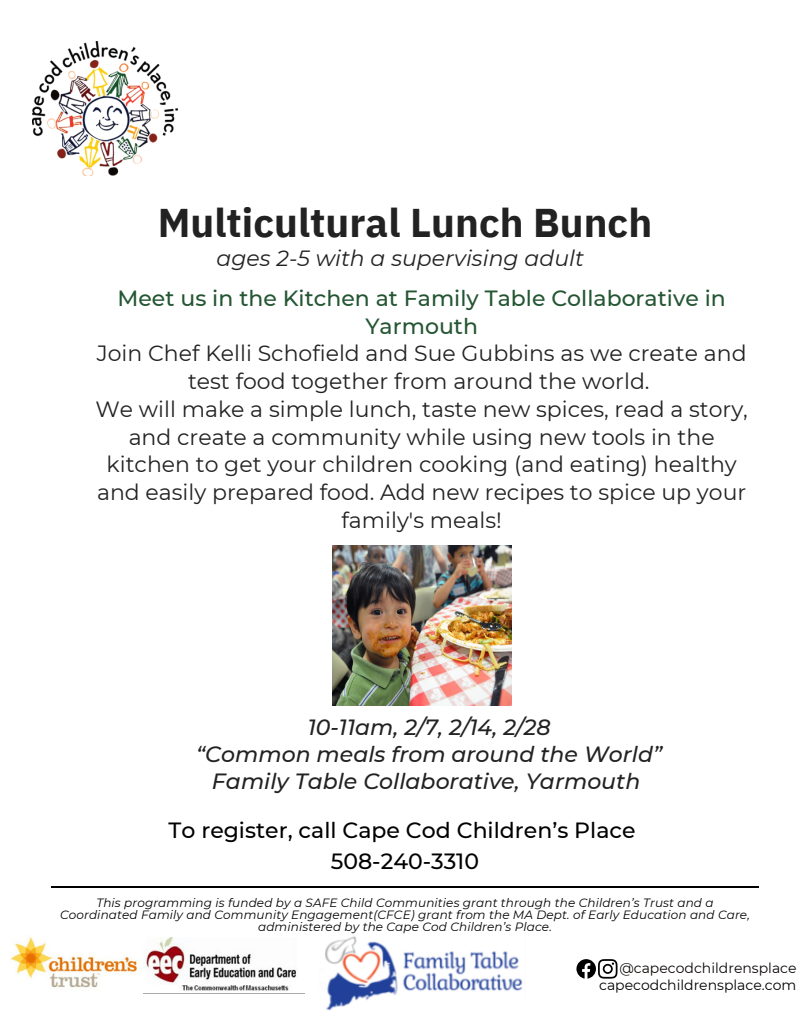
<style>
.page{position:relative;width:810px;height:1013px;background:#fff}
.page>*{position:absolute;margin:0;border:0;box-sizing:border-box;transform-origin:0 0}
.t1{font:700 40px "IBM Plex Sans";color:#222}
.t2{font:22px/27.8px "Montserrat";color:#222;text-align:center}
.t3{font:italic 500 22px "Montserrat";color:#222}
.t4{font:500 22px/27.8px "Montserrat";color:#255633;text-align:center}
.t5{font:500 22px "Montserrat";color:#000}
.t6{font:italic 22px "Montserrat";color:#222}
.t7{font:14px "Montserrat";color:#000}
.t8{font:14px "Montserrat";color:#0d0807}
.t9{font:italic 12px/12px "Montserrat";letter-spacing:.01em;color:#000;text-align:center}
</style>
<div class="page">
<img style="left:33px;top:42px;width:144px;height:134px">
<img style="left:145px;top:937px;width:152px;height:54px">
<img style="left:10px;top:937px;width:128px;height:51px">
<hr style="left:51px;top:885px;width:708px;height:2px;background:#000">
<svg style="left:576px;top:959px;width:42px;height:19px"></svg>
<img style="left:325px;top:936px;width:198px;height:75px">
<img style="left:332px;top:546px;width:179px;height:159px">
<p class="t1" style="left:158px;top:196px;width:496px">Multicultural Lunch Bunch</p>
<p class="t6" style="left:217px;top:245px;width:369px">ages 2-5 with a supervising adult</p>
<p class="t4" style="left:118px;top:284px;width:610px">Meet us in the Kitchen at Family Table Collaborative in<br>Yarmouth</p>
<p class="t2" style="left:97px;top:339px;width:651px">Join Chef Kelli Schofield and Sue Gubbins as we create and test food together from around the world.</p>
<p class="t2" style="left:95px;top:395px;width:654px">We will make a simple lunch, taste new spices, read a story, and create a community while using new tools in the kitchen to get your children cooking (and eating) healthy and easily prepared food. Add new recipes to spice up your family's meals!</p>
<p class="t3" style="left:308px;top:713px;width:244px">10-11am, 2/7, 2/14, 2/28</p>
<p class="t3" style="left:196px;top:740px;width:468px">“Common meals from around the World”</p>
<p class="t3" style="left:212px;top:767px;width:430px">Family Table Collaborative, Yarmouth</p>
<p class="t5" style="left:169px;top:816px;width:468px">To register, call Cape Cod Children’s Place</p>
<p class="t5" style="left:331px;top:847px;width:150px">508-240-3310</p>
<p class="t9" style="left:60px;top:897px;width:691px">This programming is funded by a SAFE Child Communities grant through the Children’s Trust and a<br>Coordinated Family and Community Engagement(CFCE) grant from the MA Dept. of Early Education and Care, administered by the Cape Cod Children’s Place.</p>
<p class="t8" style="left:619px;top:959px;width:179px">@capecodchildrensplace</p>
<p class="t7" style="left:599px;top:976px;width:199px">capecodchildrensplace.com</p>
</div>
